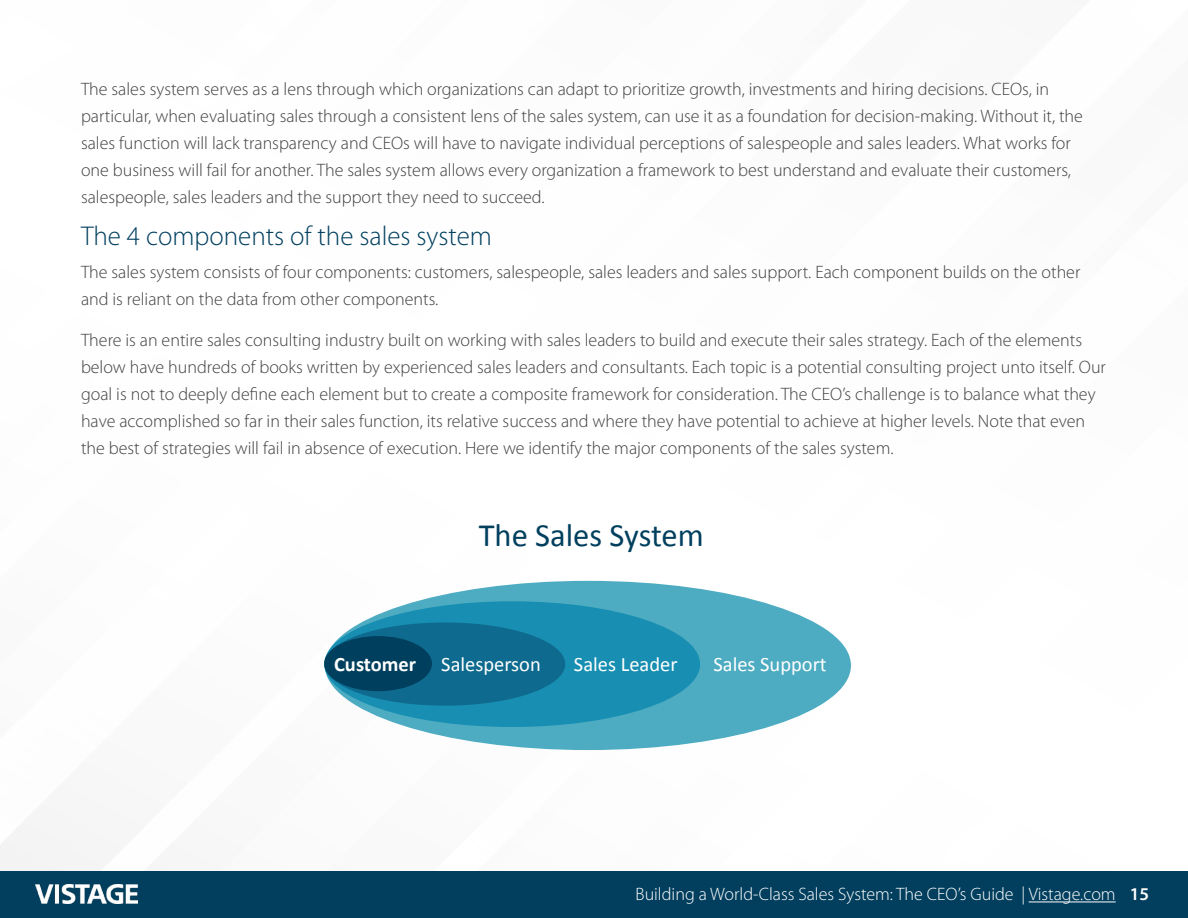
<style>
.page{position:relative;width:1188px;height:918px;background:#fff}
.page>*{position:absolute;margin:0;border:0;box-sizing:border-box;transform-origin:0 0}
.t1{font:32.55px "Calibri";color:#003f5e}
.t2{font:300 27.3px "Myriad Pro";color:#003f5f}
.t3{font:20.55px "Calibri";color:#fff}
.t4{font:700 20.55px "Calibri";color:#fff}
.t5{font:300 18px/27px "Myriad Pro";color:#414042}
.t6{font:300 18px "Myriad Pro";color:#fff}
.s1{font-weight:600}
</style>
<div class="page">
<div style="left:0;top:871px;width:1188px;height:47px;background:#023f5e"></div>
<hr style="left:1029px;top:901px;width:87px;height:1px;background:#fff">
<img style="left:36px;top:884px;width:101px;height:20px">
<div style="left:325px;top:581px;width:526px;height:169px;background:#4eacc2;border-radius:50%"></div>
<div style="left:324px;top:601px;width:376px;height:126px;background:#188fb2;border-radius:50%"></div>
<div style="left:324px;top:622px;width:241px;height:84px;background:#0e6b8f;border-radius:50%"></div>
<div style="left:324px;top:636px;width:108px;height:55px;background:#003f5e;border-radius:50%"></div>
<p class="t5" style="left:81px;top:75px;width:1004px">The sales system serves as a lens through which organizations can adapt to prioritize growth, investments and hiring decisions. CEOs, in particular, when evaluating sales through a consistent lens of the sales system, can use it as a foundation for decision-making. Without it, the sales function will lack transparency and CEOs will have to navigate individual perceptions of salespeople and sales leaders. What works for one business will fail for another. The sales system allows every organization a framework to best understand and evaluate their customers, salespeople, sales leaders and the support they need to succeed.</p>
<h2 class="t2" style="left:81px;top:219px;width:412px">The 4 components of the sales system</h2>
<p class="t5" style="left:81px;top:259px;width:1001px">The sales system consists of four components: customers, salespeople, sales leaders and sales support. Each component builds on the other and is reliant on the data from other components.</p>
<p class="t5" style="left:81px;top:326px;width:1026px">There is an entire sales consulting industry built on working with sales leaders to build and execute their sales strategy. Each of the elements below have hundreds of books written by experienced sales leaders and consultants. Each topic is a potential consulting project unto itself. Our goal is not to deeply define each element but to create a composite framework for consideration. The CEO’s challenge is to balance what they have accomplished so far in their sales function, its relative success and where they have potential to achieve at higher levels. Note that even the best of strategies will fail in absence of execution. Here we identify the major components of the sales system.</p>
<h1 class="t1" style="left:479px;top:515px;width:227px">The Sales System</h1>
<p class="t4" style="left:334px;top:651px;width:84px">Customer</p>
<p class="t3" style="left:441px;top:651px;width:101px">Salesperson</p>
<p class="t3" style="left:574px;top:651px;width:105px">Sales Leader</p>
<p class="t3" style="left:713px;top:651px;width:115px">Sales Support</p>
<p class="t6" style="left:636px;top:883px;width:515px">Building a World-Class Sales System: The CEO’s Guide | Vistage.com <span class="s1">15</span></p>
</div>
